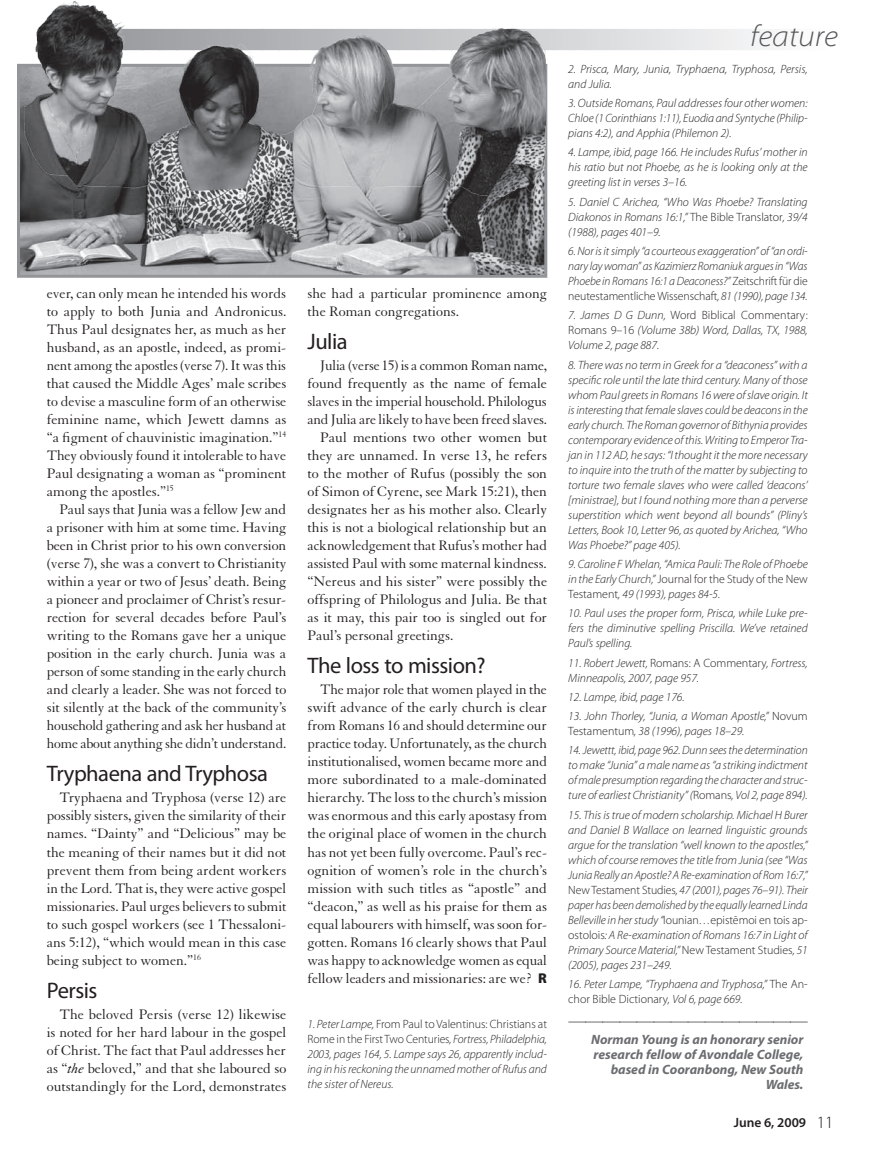
<style>
.page{position:relative;width:872px;height:1149px;background:#fff}
.page>*{position:absolute;margin:0;border:0;box-sizing:border-box;transform-origin:0 0}
.t1{font:italic 300 semi-expanded 30px "Myriad Pro";color:#57585a}
.t2{font:22.5px "Myriad Pro";letter-spacing:-.02em;color:#231f20}
.t3{font:15px/18px "Granjon";color:#231f20;text-align:justify}
.t4{font:italic 700 13.5px/15px "Myriad Pro";color:#6c6d70;text-align:right}
.t5{font:600 13.5px "Myriad Pro";color:#231f20}
.t6{font:italic 300 12px/15px "Myriad Pro";color:#231f20;text-align:justify}
.s1{font-style:italic}
.s2{font-family:"Myriad Pro";font-weight:900;font-size:14.25px}
.s3{font-style:normal}
.s4{font-weight:300;font-size:17.25px}
</style>
<div class="page">
<svg style="left:546px;top:29px;width:221px;height:21px"></svg>
<svg style="left:568px;top:1021px;width:239px;height:1px"></svg>
<img style="left:19px;top:1px;width:527px;height:275px">
<p class="t3" style="left:47px;top:284px;width:241px">ever, can only mean he intended his words to apply to both Junia and Andronicus.<br>Thus Paul designates her, as much as her husband, as an apostle, indeed, as promi&shy;nent among the apostles (verse 7). It was this that caused the Middle Ages’ male scribes to devise a masculine form of an otherwise feminine name, which Jewett damns as “a figment of chauvinistic imagination.”<sup>14<br></sup>They obviously found it intolerable to have Paul designating a woman as “prominent among the apostles.”<sup>15</sup></p>
<p class="t3" style="left:47px;top:500px;width:241px;text-indent:13px">Paul says that Junia was a fellow Jew and a prisoner with him at some time. Having been in Christ prior to his own conversion (verse 7), she was a convert to Christianity within a year or two of Jesus’ death. Being a pioneer and proclaimer of Christ’s resur&shy;rection for several decades before Paul’s writing to the Romans gave her a unique position in the early church. Junia was a person of some standing in the early church and clearly a leader. She was not forced to sit silently at the back of the community’s household gathering and ask her husband at home about anything she didn’t understand.</p>
<h2 class="t2" style="left:47px;top:759px;width:223px">Tryphaena and Tryphosa</h2>
<p class="t3" style="left:47px;top:788px;width:241px;text-indent:13px">Tryphaena and Tryphosa (verse 12) are possibly sisters, given the similarity of their names. “Dainty” and “Delicious” may be the meaning of their names but it did not prevent them from being ardent workers in the Lord. That is, they were active gospel missionaries. Paul urges believers to submit to such gospel workers (see 1 Thessaloni&shy;ans 5:12), “which would mean in this case being subject to women.”<sup>16</sup></p>
<h2 class="t2" style="left:47px;top:975px;width:52px">Persis</h2>
<p class="t3" style="left:47px;top:1004px;width:241px;text-indent:13px">The beloved Persis (verse 12) likewise is noted for her hard labour in the gospel of Christ. The fact that Paul addresses her as “<span class="s1">the</span> beloved,” and that she laboured so outstandingly for the Lord, demonstrates</p>
<p class="t3" style="left:307px;top:284px;width:241px">she had a particular prominence among the Roman congregations.</p>
<h2 class="t2" style="left:307px;top:327px;width:42px">Julia</h2>
<p class="t3" style="left:320px;top:356px;width:228px">Julia (verse 15) is a common Roman name,</p>
<p class="t3" style="left:307px;top:374px;width:241px">found frequently as the name of female</p>
<p class="t3" style="left:307px;top:392px;width:241px">slaves in the imperial household. Philologus</p>
<p class="t3" style="left:307px;top:410px;width:241px">and Julia are likely to have been freed slaves.</p>
<p class="t3" style="left:320px;top:428px;width:228px">Paul mentions two other women but</p>
<p class="t3" style="left:307px;top:446px;width:241px">they are unnamed. In verse 13, he refers</p>
<p class="t3" style="left:307px;top:464px;width:241px">to the mother of Rufus (possibly the son</p>
<p class="t3" style="left:307px;top:482px;width:241px">of Simon of Cyrene, see Mark 15:21), then</p>
<p class="t3" style="left:307px;top:500px;width:241px">designates her as his mother also. Clearly</p>
<p class="t3" style="left:307px;top:518px;width:241px">this is not a biological relationship but an</p>
<p class="t3" style="left:307px;top:536px;width:241px">acknowledgement that Rufus’s mother had</p>
<p class="t3" style="left:307px;top:554px;width:241px">assisted Paul with some maternal kindness.</p>
<p class="t3" style="left:307px;top:572px;width:241px">“Nereus and his sister” were possibly the</p>
<p class="t3" style="left:307px;top:590px;width:241px">offspring of Philologus and Julia. Be that</p>
<p class="t3" style="left:307px;top:608px;width:241px">as it may, this pair too is singled out for</p>
<p class="t3" style="left:307px;top:626px;width:147px">Paul’s personal greetings.</p>
<h2 class="t2" style="left:307px;top:651px;width:180px">The loss to mission?</h2>
<p class="t3" style="left:307px;top:680px;width:241px;text-indent:13px">The major role that women played in the swift advance of the early church is clear from Romans 16 and should determine our practice today. Unfortunately, as the church institutionalised, women became more and more subordinated to a male-dominated hierarchy. The loss to the church’s mission was enormous and this early apostasy from the original place of women in the church has not yet been fully overcome. Paul’s rec&shy;ognition of women’s role in the church’s mission with such titles as “apostle” and “deacon,” as well as his praise for them as equal labourers with himself, was soon for&shy;gotten. Romans 16 clearly shows that Paul was happy to acknowledge women as equal fellow leaders and missionaries: are we? <span class="s2">R</span></p>
<p class="t6" style="left:307px;top:1016px;width:241px">1. Peter Lampe, <span class="s3">From Paul to Valentinus: Christians at Rome in the First Two Centuries</span>, Fortress, Philadelphia, 2003, pages 164, 5. Lampe says 26, apparently includ&shy;ing in his reckoning the unnamed mother of Rufus and the sister of Nereus.</p>
<h1 class="t1" style="left:750px;top:20px;width:89px">feature</h1>
<p class="t6" style="left:568px;top:61px;width:241px">2. Prisca, Mary, Junia, Tryphaena, Tryphosa, Persis, and Julia.</p>
<p class="t6" style="left:568px;top:95px;width:241px">3. Outside Romans, Paul addresses four other women:<br>Chloe (1 Corinthians 1:11), Euodia and Syntyche (Philip&shy;pians 4:2), and Apphia (Philemon 2).</p>
<p class="t6" style="left:568px;top:145px;width:241px">4. Lampe, ibid, page 166. He includes Rufus’ mother in his ratio but not Phoebe, as he is looking only at the greeting list in verses 3–16.</p>
<p class="t6" style="left:568px;top:194px;width:241px">5. Daniel C Arichea, “Who Was Phoebe? Translating Diakonos in Romans 16:1,” <span class="s3">The Bible Translator</span>, 39/4 (1988), pages 401–9.</p>
<p class="t6" style="left:568px;top:243px;width:241px">6. Nor is it simply “a courteous exaggeration” of “an ordi&shy;nary lay woman” as Kazimierz Romaniuk argues in “Was Phoebe in Romans 16:1 a Deaconess?” <span class="s3">Zeitschrift für die neutestamentliche Wissenschaft</span>, 81 (1990), page 134.</p>
<p class="t6" style="left:568px;top:307px;width:241px">7. James D G Dunn, <span class="s3">Word Biblical Commentary:<br>Romans 9–16</span> (Volume 38b) Word, Dallas, TX, 1988, Volume 2, page 887.</p>
<p class="t6" style="left:568px;top:357px;width:241px">8. There was no term in Greek for a “deaconess” with a specific role until the late third century. Many of those whom Paul greets in Romans 16 were of slave origin. It is interesting that female slaves could be deacons in the early church. The Roman governor of Bithynia provides contemporary evidence of this. Writing to Emperor Tra&shy;jan in 112 AD, he says: “I thought it the more necessary to inquire into the truth of the matter by subjecting to torture two female slaves who were called ‘deacons’ [ministrae], but I found nothing more than a perverse superstition which went beyond all bounds” (Pliny’s Letters, Book 10, Letter 96, as quoted by Arichea, “Who Was Phoebe?” page 405).</p>
<p class="t6" style="left:568px;top:556px;width:241px">9. Caroline F Whelan, “Amica Pauli: The Role of Phoebe in the Early Church,” <span class="s3">Journal for the Study of the New Testament</span>, 49 (1993), pages 84-5.</p>
<p class="t6" style="left:568px;top:605px;width:241px">10. Paul uses the proper form, Prisca, while Luke pre&shy;fers the diminutive spelling Priscilla. We’ve retained Paul’s spelling.</p>
<p class="t6" style="left:568px;top:654px;width:241px">11. Robert Jewett, <span class="s3">Romans: A Commentary</span>, Fortress,<br>Minneapolis, 2007, page 957.</p>
<p class="t6" style="left:568px;top:689px;width:118px">12. Lampe, ibid, page 176.</p>
<p class="t6" style="left:568px;top:708px;width:241px">13. John Thorley, “Junia, a Woman Apostle,” <span class="s3">Novum<br>Testamentum</span>, 38 (1996), pages 18–29.</p>
<p class="t6" style="left:568px;top:742px;width:241px">14. Jewettt, ibid, page 962. Dunn sees the determination to make “Junia” a male name as “a striking indictment of male presumption regarding the character and struc&shy;ture of earliest Christianity” (<span class="s3">Romans</span>, Vol 2, page 894).</p>
<p class="t6" style="left:568px;top:806px;width:241px">15. This is true of modern scholarship. Michael H Burer and Daniel B Wallace on learned linguistic grounds argue for the translation “well known to the apostles,” which of course removes the title from Junia (see “Was Junia Really an Apostle? A Re-examination of Rom 16:7,” <span class="s3">New Testament Studies</span>, 47 (2001), pages 76–91). Their paper has been demolished by the equally learned Linda Belleville in her study “<span class="s3">Iounian…epistēmoi en tois ap&shy;ostolois</span>: A Re-examination of Romans 16:7 in Light of Primary Source Material,” <span class="s3">New Testament Studies</span>, 51 (2005), pages 231–249.</p>
<p class="t6" style="left:568px;top:976px;width:241px">16. Peter Lampe, “Tryphaena and Tryphosa,” <span class="s3">The An&shy;chor Bible Dictionary</span>, Vol 6, page 669.</p>
<p class="t4" style="left:591px;top:1030px;width:214px">Norman Young is an honorary senior research fellow of Avondale College, based in Cooranbong, New South<br>Wales.</p>
<p class="t5" style="left:733px;top:1113px;width:101px">June 6, 2009 <span class="s4">11</span></p>
</div>
